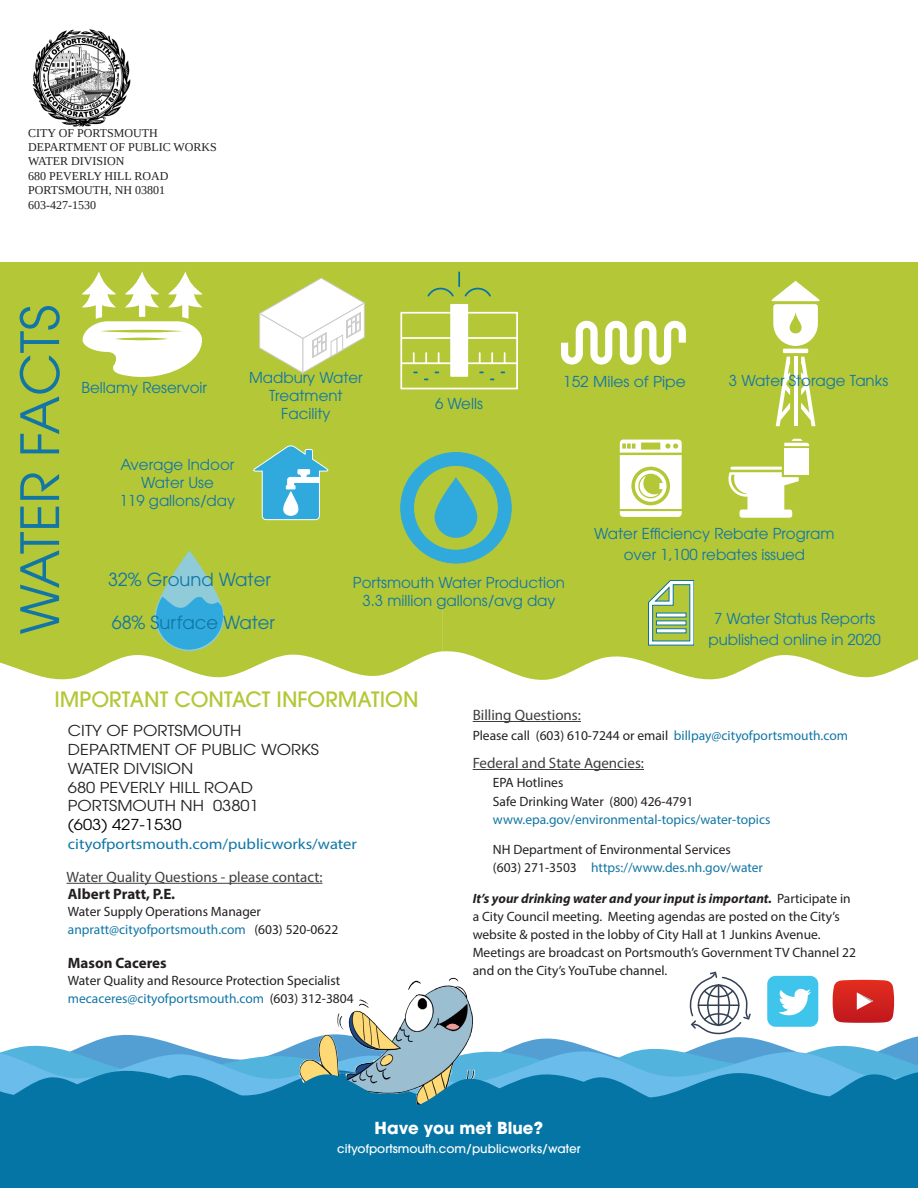
<style>
.page{position:relative;width:918px;height:1188px;background:#fff}
.page>*{position:absolute;margin:0;border:0;box-sizing:border-box;transform-origin:0 0}
.t1{font:52.5px "ITC Avant Garde Pro";color:#1176a6}
.headersInBox{font:500 21px "ITC Avant Garde Pro";color:#b4c736}
.t2{font:18px "ITC Avant Garde Pro";color:#1176a6}
.t3{font:700 16.5px "ITC Avant Garde Pro";color:#fff}
.t4{font:15px/18px "ITC Avant Garde Pro";color:#1176a6;text-align:center}
.Body_Black_Text{font:15px "ITC Avant Garde Pro";color:#231f20;scale:1.1 1}
.Body_Black_Text-2{font:15px "Myriad Pro";color:#3e3e3f}
.Body_Black_Text-3{font:15px "Myriad Pro";color:#1176a6;scale:1.1 1}
.Body_Black_Text-4{font:700 15px "Myriad Pro";color:#231f20}
.Body_Black_Text-5{font:15px "ITC Avant Garde Pro";color:#000;scale:1.1 1}
.Body_Black_Text-6{font:13.5px/18px "Myriad Pro";color:#231f20}
.Body_Black_Text-7{font:13.5px "Myriad Pro";color:#1176a6}
.Body_Regular{font:12px "Liberation Serif";color:#231f20}
.t5{font:500 12px "ITC Avant Garde Pro";color:#fff}
.s1{color:#231f20}
.s2{color:#1176a6}
.s3{font-weight:700;font-style:italic}
</style>
<div class="page">
<hr style="left:67px;top:883px;width:255px;height:1px;background:#3e3e3f">
<hr style="left:473px;top:721px;width:108px;height:1px;background:#3e3e3f">
<hr style="left:473px;top:769px;width:171px;height:1px;background:#3e3e3f">
<svg style="left:443px;top:605px;width:475px;height:75px;fill:#b4c736"></svg>
<svg style="left:0;top:605px;width:443px;height:75px;fill:#b4c736"></svg>
<div style="left:0;top:262px;width:918px;height:343px;background:#b4c736"></div>
<svg style="left:0;top:972px;width:918px;height:102px"></svg>
<svg style="left:514px;top:1051px;width:404px;height:19px;background:#5eb4e0"></svg>
<svg style="left:514px;top:1070px;width:404px;height:4px;background:#61b8e5"></svg>
<img style="left:189px;top:769px;width:325px;height:305px">
<svg style="left:82px;top:272px;width:121px;height:105px"></svg>
<svg style="left:259px;top:278px;width:106px;height:95px"></svg>
<svg style="left:400px;top:304px;width:118px;height:85px"></svg>
<svg style="left:427px;top:272px;width:64px;height:25px"></svg>
<svg style="left:561px;top:321px;width:125px;height:44px"></svg>
<hr style="left:783px;top:349px;width:25px;height:4px;background:#fff">
<svg style="left:776px;top:357px;width:14px;height:69px"></svg>
<svg style="left:801px;top:357px;width:14px;height:69px"></svg>
<hr style="left:794px;top:357px;width:4px;height:69px;background:#fff">
<svg style="left:772px;top:281px;width:47px;height:65px"></svg>
<svg style="left:253px;top:446px;width:75px;height:74px"></svg>
<svg style="left:400px;top:452px;width:112px;height:111px"></svg>
<svg style="left:155px;top:550px;width:69px;height:101px"></svg>
<svg style="left:648px;top:580px;width:46px;height:65px"></svg>
<svg style="left:620px;top:440px;width:62px;height:77px"></svg>
<svg style="left:729px;top:467px;width:70px;height:51px"></svg>
<div style="left:784px;top:449px;width:25px;height:26px;background:#fff"></div>
<svg style="left:784px;top:439px;width:25px;height:7px"></svg>
<svg style="left:0;top:1074px;width:411px;height:114px;background:#0d7aa8"></svg>
<svg style="left:411px;top:1074px;width:507px;height:114px;background:#0e7aa9"></svg>
<img style="left:32px;top:29px;width:99px;height:98px">
<p class="Body_Regular" style="left:28px;top:125px;width:131px">CITY OF PORTSMOUTH</p>
<p class="Body_Regular" style="left:28px;top:139px;width:190px">DEPARTMENT OF PUBLIC WORKS</p>
<p class="Body_Regular" style="left:28px;top:154px;width:98px">WATER DIVISION</p>
<p class="Body_Regular" style="left:28px;top:168px;width:142px">680 PEVERLY HILL ROAD</p>
<p class="Body_Regular" style="left:28px;top:182px;width:138px">PORTSMOUTH, NH 03801</p>
<p class="Body_Regular" style="left:28px;top:197px;width:69px">603-427-1530</p>
<p class="t1" style="left:7px;top:634px;width:331px;rotate:-90deg">WATER FACTS</p>
<p class="t4" style="left:82px;top:378px;width:127px">Bellamy Reservoir</p>
<p class="t4" style="left:249px;top:368px;width:115px">Madbury Water<br>Treatment<br>Facility</p>
<p class="t4" style="left:729px;top:372px;width:161px">3 Water Storage Tanks</p>
<p class="t4" style="left:563px;top:372px;width:124px">152 Miles of Pipe</p>
<p class="t4" style="left:435px;top:395px;width:49px">6 Wells</p>
<p class="t4" style="left:121px;top:455px;width:115px">Average Indoor<br>Water Use</p>
<p class="t4" style="left:120px;top:491px;width:117px">119 gallons/day</p>
<p class="t2" style="left:108px;top:568px;width:164px">32% Ground Water</p>
<p class="t4" style="left:353px;top:574px;width:214px">Portsmouth Water Production</p>
<p class="t4" style="left:362px;top:592px;width:195px">3.3 million gallons/avg day</p>
<p class="t4" style="left:594px;top:524px;width:242px">Water Efficiency Rebate Program</p>
<p class="t4" style="left:624px;top:545px;width:183px">over 1,100 rebates issued</p>
<p class="t2" style="left:112px;top:611px;width:165px">68% Surface Water</p>
<p class="t4" style="left:709px;top:608px;width:174px;line-height:21px">7 Water Status Reports published online in 2020</p>
<p class="headersInBox" style="left:54px;top:686px;width:366px">IMPORTANT CONTACT INFORMATION</p>
<p class="Body_Black_Text" style="left:68px;top:721px;width:159px">CITY OF PORTSMOUTH</p>
<p class="Body_Black_Text" style="left:68px;top:740px;width:230px">DEPARTMENT OF PUBLIC WORKS</p>
<p class="Body_Black_Text" style="left:68px;top:759px;width:116px">WATER DIVISION</p>
<p class="Body_Black_Text" style="left:68px;top:778px;width:170px">680 PEVERLY HILL ROAD</p>
<p class="Body_Black_Text" style="left:68px;top:796px;width:175px">PORTSMOUTH NH 03801</p>
<p class="Body_Black_Text-5" style="left:68px;top:815px;width:105px">(603) 427-1530</p>
<p class="Body_Black_Text-3" style="left:68px;top:835px;width:264px">cityofportsmouth.com/publicworks/water</p>
<p class="Body_Black_Text-2" style="left:67px;top:868px;width:257px">Water Quality Questions - please contact:</p>
<p class="Body_Black_Text-4" style="left:68px;top:884px;width:109px">Albert Pratt, P.E.</p>
<p class="Body_Black_Text-6" style="left:68px;top:903px;width:195px">Water Supply Operations Manager</p>
<p class="Body_Black_Text-7" style="left:68px;top:921px;width:272px">anpratt@cityofportsmouth.com <span class="s1">(603) 520-0622</span></p>
<p class="Body_Black_Text-4" style="left:68px;top:953px;width:100px">Mason Caceres</p>
<p class="Body_Black_Text-6" style="left:68px;top:972px;width:274px">Water Quality and Resource Protection Specialist</p>
<p class="Body_Black_Text-7" style="left:68px;top:990px;width:287px">mecaceres@cityofportsmouth.com <span class="s1">(603) 312-3804</span></p>
<p class="Body_Black_Text-2" style="left:473px;top:706px;width:110px">Billing Questions:</p>
<p class="Body_Black_Text-6" style="left:473px;top:727px;width:377px">Please call (603) 610-7244 or email <span class="s2">billpay@cityofportsmouth.com</span></p>
<p class="Body_Black_Text-2" style="left:473px;top:754px;width:173px">Federal and State Agencies:</p>
<p class="Body_Black_Text-6" style="left:493px;top:773px;width:72px">EPA Hotlines</p>
<p class="Body_Black_Text-6" style="left:493px;top:792px;width:202px">Safe Drinking Water (800) 426-4791</p>
<p class="Body_Black_Text-7" style="left:493px;top:811px;width:279px">www.epa.gov/environmental-topics/water-topics</p>
<p class="Body_Black_Text-6" style="left:493px;top:840px;width:240px">NH Department of Environmental Services</p>
<p class="Body_Black_Text-7" style="left:493px;top:859px;width:272px"><span class="s1">(603) 271-3503</span> https://www.des.nh.gov/water</p>
<p class="Body_Black_Text-6" style="left:473px;top:889px;width:385px"><span class="s3">It’s your drinking water and your input is important.</span> Participate in a City Council meeting. Meeting agendas are posted on the City’s website &amp; posted in the lobby of City Hall at 1 Junkins Avenue.<br>Meetings are broadcast on Portsmouth’s Government TV Channel 22 and on the City’s YouTube channel.</p>
<p class="t3" style="left:375px;top:1117px;width:170px">Have you met Blue?</p>
<p class="t5" style="left:337px;top:1141px;width:245px">cityofportsmouth.com/publicworks/water</p>
</div>
